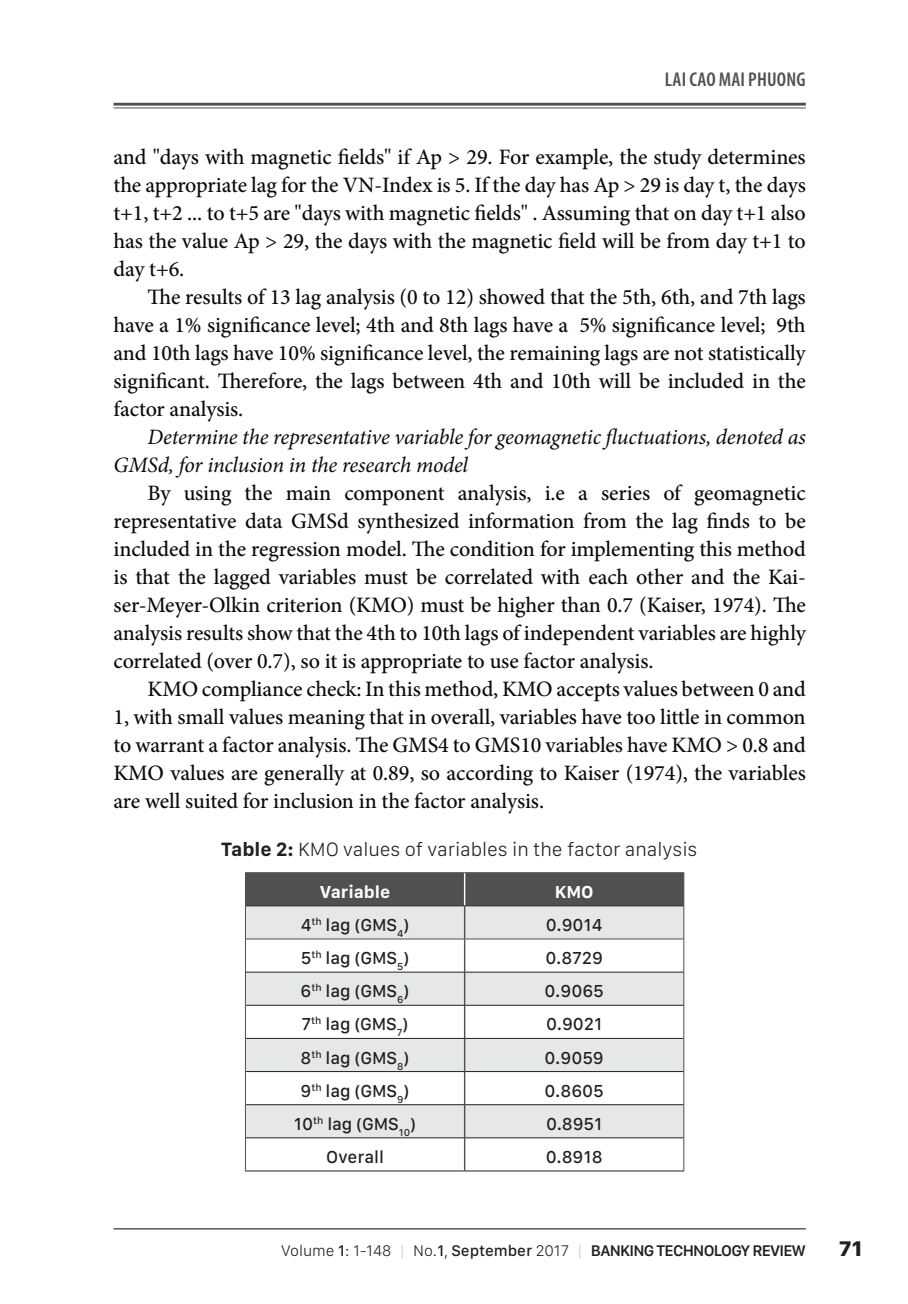
<style>
.page{position:relative;width:908px;height:1304px;background:#fff}
.page>*{position:absolute;margin:0;border:0;box-sizing:border-box;transform-origin:0 0}
.t1{font:500 22px/28px "Minion Pro";letter-spacing:-.005em;color:#0b090d;text-align:justify}
.t2{font:italic 22px/28px "Minion Pro";letter-spacing:-.01em;color:#0b090d}
.t3{font:800 22px "San Francisco Text";color:#231f20}
.t4{font:300 20px "San Francisco Text";letter-spacing:-.005em;color:#231f20}
.t5{font:600 condensed 20px "Myriad Pro";letter-spacing:.01em;color:#505052}
.t6{font:500 18px "San Francisco Text";letter-spacing:-.005em;color:#231f20}
.t7{font:700 18px "San Francisco Text";letter-spacing:-.005em;color:#fff}
.t8{font:600 16px "San Francisco Text";letter-spacing:-.045em;color:#231f20}
.s1{font-weight:700}
.s2{font-weight:300}
.s3{font-weight:500}
.s4{font-weight:100;color:#a8a9ad}
</style>
<div class="page">
<hr style="left:113px;top:103px;width:692px;height:3px;background:#505052">
<hr style="left:113px;top:107px;width:692px;height:1px;background:#505052">
<hr style="left:113px;top:1228px;width:692px;height:1px;background:#505052">
<div style="left:246px;top:873px;width:437px;height:32px;background:#505052"></div>
<div style="left:246px;top:906px;width:437px;height:33px;background:#e6e7e9"></div>
<svg style="left:246px;top:940px;width:437px;height:231px"></svg>
<hr style="left:463px;top:873px;width:2px;height:33px;background:#fff">
<hr style="left:683px;top:873px;width:1px;height:33px;background:#505052">
<hr style="left:245px;top:872px;width:219px;height:1px;background:#505052">
<hr style="left:464px;top:872px;width:219px;height:1px;background:#505052">
<hr style="left:245px;top:906px;width:1px;height:33px;background:#505052">
<hr style="left:683px;top:906px;width:1px;height:33px;background:#505052">
<hr style="left:245px;top:939px;width:1px;height:33px;background:#505052">
<hr style="left:683px;top:939px;width:1px;height:33px;background:#505052">
<hr style="left:245px;top:972px;width:1px;height:33px;background:#505052">
<hr style="left:683px;top:972px;width:1px;height:33px;background:#505052">
<hr style="left:245px;top:1005px;width:1px;height:33px;background:#505052">
<hr style="left:683px;top:1005px;width:1px;height:33px;background:#505052">
<hr style="left:245px;top:1038px;width:1px;height:34px;background:#505052">
<hr style="left:683px;top:1038px;width:1px;height:34px;background:#505052">
<hr style="left:245px;top:1072px;width:1px;height:33px;background:#505052">
<hr style="left:683px;top:1072px;width:1px;height:33px;background:#505052">
<hr style="left:245px;top:1105px;width:1px;height:33px;background:#505052">
<hr style="left:683px;top:1105px;width:1px;height:33px;background:#505052">
<hr style="left:245px;top:1138px;width:1px;height:33px;background:#505052">
<hr style="left:683px;top:1138px;width:1px;height:33px;background:#505052">
<hr style="left:463px;top:906px;width:2px;height:33px;background:#505052">
<hr style="left:463px;top:939px;width:2px;height:33px;background:#505052">
<hr style="left:463px;top:972px;width:2px;height:33px;background:#505052">
<hr style="left:463px;top:1006px;width:2px;height:32px;background:#505052">
<hr style="left:463px;top:1039px;width:2px;height:32px;background:#505052">
<hr style="left:463px;top:1072px;width:2px;height:32px;background:#505052">
<hr style="left:463px;top:1105px;width:2px;height:33px;background:#505052">
<hr style="left:463px;top:1138px;width:2px;height:33px;background:#505052">
<hr style="left:245px;top:873px;width:1px;height:33px;background:#505052">
<hr style="left:245px;top:905px;width:219px;height:1px;background:#231f20">
<hr style="left:464px;top:905px;width:219px;height:1px;background:#231f20">
<hr style="left:245px;top:972px;width:219px;height:1px;background:#231f20">
<hr style="left:464px;top:972px;width:219px;height:1px;background:#231f20">
<hr style="left:245px;top:1005px;width:219px;height:1px;background:#231f20">
<hr style="left:464px;top:1005px;width:219px;height:1px;background:#231f20">
<hr style="left:245px;top:1038px;width:219px;height:1px;background:#231f20">
<hr style="left:464px;top:1038px;width:219px;height:1px;background:#231f20">
<hr style="left:245px;top:1071px;width:219px;height:1px;background:#231f20">
<hr style="left:464px;top:1071px;width:219px;height:1px;background:#231f20">
<hr style="left:245px;top:1104px;width:219px;height:1px;background:#231f20">
<hr style="left:464px;top:1104px;width:219px;height:1px;background:#231f20">
<hr style="left:245px;top:1137px;width:219px;height:1px;background:#231f20">
<hr style="left:464px;top:1137px;width:219px;height:1px;background:#231f20">
<hr style="left:245px;top:1171px;width:219px;height:1px;background:#231f20">
<hr style="left:464px;top:1171px;width:219px;height:1px;background:#231f20">
<hr style="left:245px;top:939px;width:219px;height:1px;background:#505052">
<hr style="left:464px;top:939px;width:219px;height:1px;background:#505052">
<p class="t5" style="left:664px;top:67px;width:142px">LAI CAO MAI PHUONG</p>
<p class="t1" style="left:113px;top:143px;width:693px">and "days with magnetic fields" if Ap &gt; 29. For example, the study determines the appropriate lag for the VN-Index is 5. If the day has Ap &gt; 29 is day t, the days t+1, t+2 ... to t+5 are "days with magnetic fields" . Assuming that on day t+1 also has the value Ap &gt; 29, the days with the magnetic field will be from day t+1 to day t+6.</p>
<p class="t1" style="left:113px;top:283px;width:693px;text-indent:34px">The results of 13 lag analysis (0 to 12) showed that the 5th, 6th, and 7th lags have a 1% significance level; 4th and 8th lags have a 5% significance level; 9th and 10th lags have 10% significance level, the remaining lags are not statistically significant. Therefore, the lags between 4th and 10th will be included in the factor analysis.</p>
<p class="t2" style="left:113px;top:423px;width:693px;text-indent:34px">Determine the representative variable for geomagnetic fluctuations, denoted as<br>GMSd, for inclusion in the research model</p>
<p class="t1" style="left:113px;top:479px;width:693px;text-indent:34px">By using the main component analysis, i.e a series of geomagnetic representative data GMSd synthesized information from the lag finds to be included in the regression model. The condition for implementing this method is that the lagged variables must be correlated with each other and the Kai&shy;ser-Meyer-Olkin criterion (KMO) must be higher than 0.7 (Kaiser, 1974). The analysis results show that the 4th to 10th lags of independent variables are highly correlated (over 0.7), so it is appropriate to use factor analysis.</p>
<p class="t1" style="left:113px;top:675px;width:693px;text-indent:34px">KMO compliance check: In this method, KMO accepts values between 0 and 1, with small values meaning that in overall, variables have too little in common to warrant a factor analysis. The GMS4 to GMS10 variables have KMO &gt; 0.8 and KMO values are generally at 0.89, so according to Kaiser (1974), the variables are well suited for inclusion in the factor analysis.</p>
<p class="t4" style="left:221px;top:836px;width:478px"><span class="s1">Table 2:</span> KMO values of variables in the factor analysis</p>
<p class="t7" style="left:320px;top:880px;width:72px">Variable</p>
<p class="t7" style="left:554px;top:880px;width:40px">KMO</p>
<p class="t6" style="left:300px;top:913px;width:110px">4<sup>th</sup> lag (GMS<sub>4</sub>)</p>
<p class="t6" style="left:545px;top:913px;width:58px">0.9014</p>
<p class="t6" style="left:301px;top:947px;width:110px">5<sup>th</sup> lag (GMS<sub>5</sub>)</p>
<p class="t6" style="left:545px;top:947px;width:59px">0.8729</p>
<p class="t6" style="left:300px;top:980px;width:110px">6<sup>th</sup> lag (GMS<sub>6</sub>)</p>
<p class="t6" style="left:544px;top:980px;width:61px">0.9065</p>
<p class="t6" style="left:301px;top:1013px;width:108px">7<sup>th</sup> lag (GMS<sub>7</sub>)</p>
<p class="t6" style="left:546px;top:1013px;width:58px">0.9021</p>
<p class="t6" style="left:300px;top:1046px;width:110px">8<sup>th</sup> lag (GMS<sub>8</sub>)</p>
<p class="t6" style="left:544px;top:1046px;width:61px">0.9059</p>
<p class="t6" style="left:300px;top:1079px;width:110px">9<sup>th</sup> lag (GMS<sub>9</sub>)</p>
<p class="t6" style="left:544px;top:1079px;width:61px">0.8605</p>
<p class="t6" style="left:294px;top:1112px;width:124px">10<sup>th</sup> lag (GMS<sub>10</sub>)</p>
<p class="t6" style="left:545px;top:1112px;width:58px">0.8951</p>
<p class="t6" style="left:326px;top:1145px;width:59px">Overall</p>
<p class="t6" style="left:545px;top:1145px;width:58px">0.8918</p>
<p class="t8" style="left:281px;top:1240px;width:526px"><span class="s2">Volume</span> <span class="s3">1</span><span class="s2">: 1-148</span> <span class="s4">|</span> <span class="s2">No.</span><span class="s3">1</span><span class="s2">,</span> <span class="s3">September</span> <span class="s2">2017</span> <span class="s4">|</span> BANKING TECHNOLOGY REVIEW</p>
<p class="t3" style="left:838px;top:1234px;width:25px">71</p>
</div>
